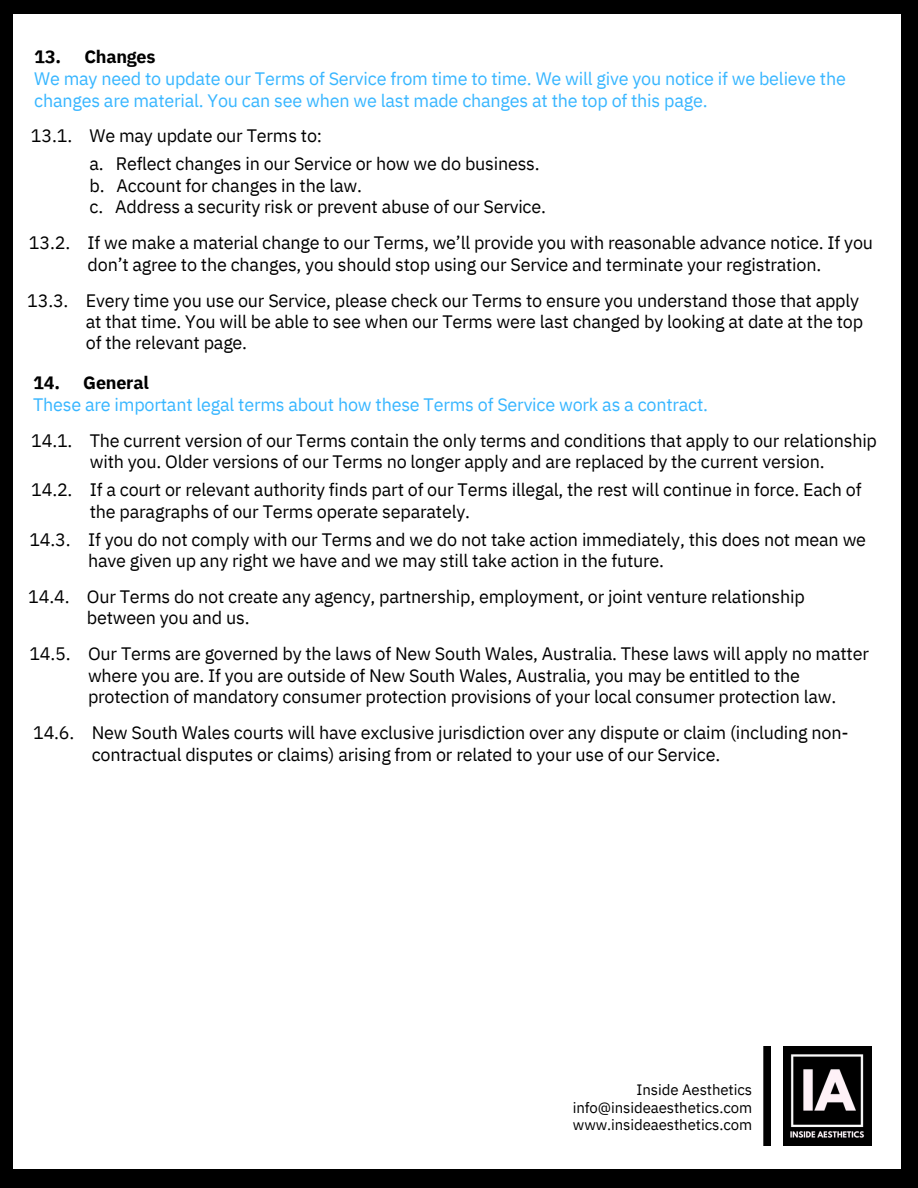
<style>
.page{position:relative;width:918px;height:1188px;background:#000}
.page>*{position:absolute;margin:0;border:0;box-sizing:border-box;transform-origin:0 0}
.t1{font:18px/21.3px "IBM Plex Sans";letter-spacing:-.01em;color:#000}
.t2{font:18px/21.3px "IBM Plex Sans";letter-spacing:-.01em;color:#38b6ff}
.t3{font:700 18px "IBM Plex Sans";letter-spacing:-.01em;color:#000}
.t4{font:15px "IBM Plex Sans";letter-spacing:-.005em;color:#000}
</style>
<div class="page">
<div style="left:13px;top:14px;width:888px;height:1155px;background:#fff"></div>
<svg style="left:763px;top:1047px;width:7px;height:99px"></svg>
<img style="left:783px;top:1047px;width:88px;height:98px">
<p class="t3" style="left:84px;top:45px;width:73px">Changes</p>
<p class="t2" style="left:34px;top:68px;width:813px">We may need to update our Terms of Service from time to time. We will give you notice if we believe the changes are material. You can see when we last made changes at the top of this page.</p>
<p class="t1" style="left:31px;top:125px;width:43px">13.1.</p>
<p class="t1" style="left:90px;top:125px;width:234px">We may update our Terms to:</p>
<h1 class="t1" style="left:90px;top:153px;width:452px">a. Reflect changes in our Service or how we do business. b. Account for changes in the law.<br>c.</h1>
<h1 class="t1" style="left:115px;top:196px;width:432px">Address a security risk or prevent abuse of our Service.</h1>
<h2 class="t1" style="left:88px;top:232px;width:787px">If we make a material change to our Terms, we’ll provide you with reasonable advance notice. If you don’t agree to the changes, you should stop using our Service and terminate your registration.</h2>
<h2 class="t1" style="left:29px;top:232px;width:43px">13.2.</h2>
<h2 class="t1" style="left:27px;top:289px;width:43px">13.3.</h2>
<h2 class="t1" style="left:86px;top:289px;width:779px">Every time you use our Service, please check our Terms to ensure you understand those that apply at that time. You will be able to see when our Terms were last changed by looking at date at the top of the relevant page.</h2>
<h2 class="t3" style="left:83px;top:371px;width:67px">General</h2>
<h2 class="t2" style="left:33px;top:393px;width:677px">These are important legal terms about how these Terms of Service work as a contract.</h2>
<h2 class="t1" style="left:90px;top:429px;width:789px">The current version of our Terms contain the only terms and conditions that apply to our relationship with you. Older versions of our Terms no longer apply and are replaced by the current version.</h2>
<h1 class="t1" style="left:31px;top:429px;width:43px">14.1.</h1>
<h2 class="t1" style="left:31px;top:479px;width:43px">14.2.</h2>
<h1 class="t1" style="left:90px;top:479px;width:773px">If a court or relevant authority finds part of our Terms illegal, the rest will continue in force. Each of the paragraphs of our Terms operate separately.</h1>
<h2 class="t1" style="left:29px;top:528px;width:43px">14.3.</h2>
<h2 class="t1" style="left:88px;top:528px;width:780px">If you do not comply with our Terms and we do not take action immediately, this does not mean we have given up any right we have and we may still take action in the future.</h2>
<h2 class="t1" style="left:28px;top:586px;width:43px">14.4.</h2>
<h2 class="t1" style="left:87px;top:586px;width:719px">Our Terms do not create any agency, partnership, employment, or joint venture relationship between you and us.</h2>
<h2 class="t1" style="left:29px;top:643px;width:43px">14.5.</h2>
<h2 class="t1" style="left:88px;top:643px;width:782px">Our Terms are governed by the laws of New South Wales, Australia. These laws will apply no matter where you are. If you are outside of New South Wales, Australia, you may be entitled to the protection of mandatory consumer protection provisions of your local consumer protection law.</h2>
<h2 class="t1" style="left:33px;top:722px;width:43px">14.6.</h2>
<h2 class="t1" style="left:92px;top:722px;width:758px">New South Wales courts will have exclusive jurisdiction over any dispute or claim (including non&shy;contractual disputes or claims) arising from or related to your use of our Service.</h2>
<h2 class="t4" style="left:637px;top:1080px;width:117px">Inside Aesthetics</h2>
<h2 class="t4" style="left:573px;top:1097px;width:181px">info@insideaesthetics.com</h2>
<h2 class="t4" style="left:573px;top:1115px;width:181px">www.insideaesthetics.com</h2>
</div>
